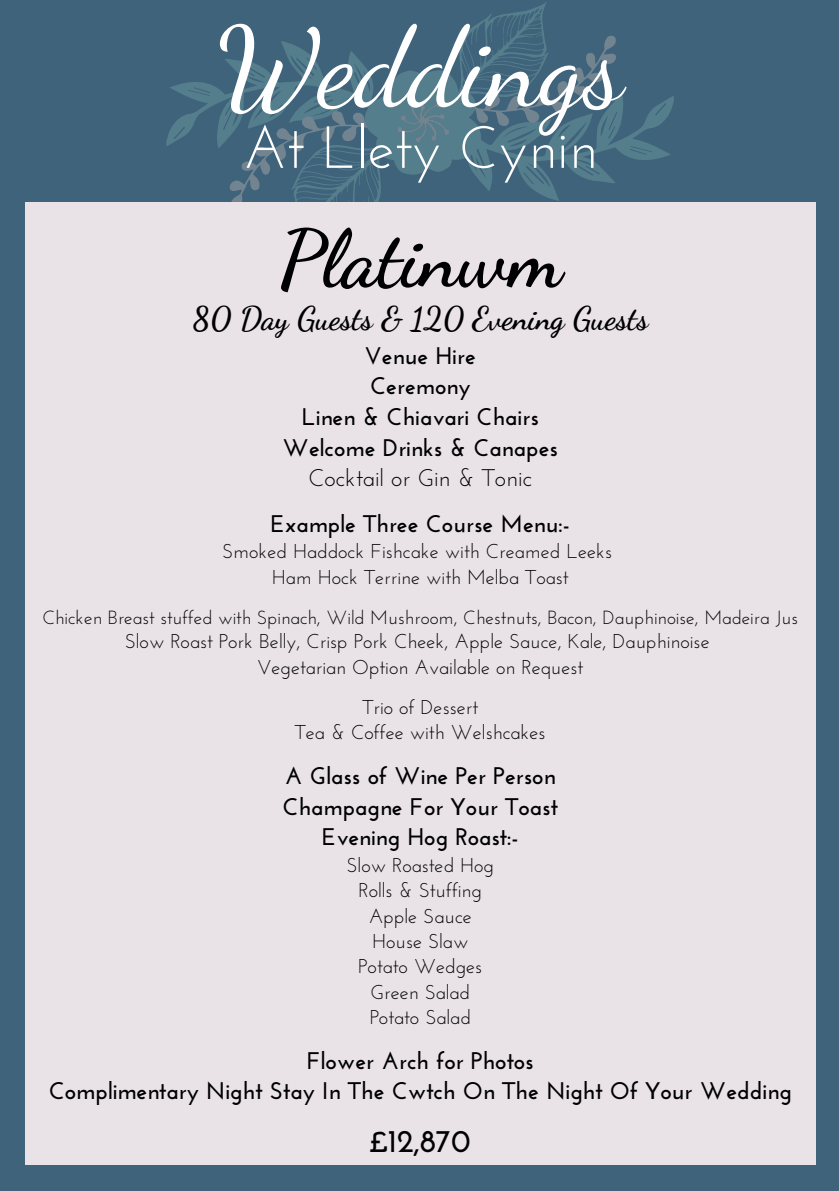
<style>
.page{position:relative;width:839px;height:1191px;background:#fff}
.page>*{position:absolute;margin:0;border:0;box-sizing:border-box;transform-origin:0 0}
.t1{font:112px "Dancing Script";color:#fff}
.t2{font:700 80px "Dancing Script";color:#000}
.t3{font:59.2px "Josefin Sans";color:#fff}
.t4{font:700 32px "Dancing Script";color:#000}
.t5{font:700 32px "Josefin Sans";color:#000}
.t6{font:700 24px/30.6px "Josefin Sans";color:#000;text-align:center}
.t7{font:24px "Josefin Sans";color:#000}
.t8{font:20px/25.4px "Josefin Sans";color:#000;text-align:center}
.t9{font:19px "Josefin Sans";color:#000}
</style>
<div class="page">
<div style="left:0;top:0;width:838px;height:1191px;background:#3f637b"></div>
<svg style="left:166px;top:2px;width:508px;height:200px"></svg>
<div style="left:25px;top:202px;width:790px;height:963px;background:#e9e3e7"></div>
<h1 class="t1" style="left:217px;top:1px;width:408px">Weddings</h1>
<h3 class="t3" style="left:243px;top:123px;width:356px">At Llety Cynin</h3>
<h2 class="t2" style="left:278px;top:212px;width:285px">Platinwm</h2>
<h3 class="t4" style="left:192px;top:300px;width:457px">80 Day Guests &amp; 120 Evening Guests</h3>
<p class="t6" style="left:282px;top:342px;width:277px">Venue Hire<br>Ceremony<br>Linen &amp; Chiavari Chairs<br>Welcome Drinks &amp; Canapes</p>
<p class="t7" style="left:308px;top:468px;width:225px">Cocktail or Gin &amp; Tonic</p>
<p class="t6" style="left:270px;top:511px;width:301px">Example Three Course Menu:-</p>
<p class="t8" style="left:222px;top:541px;width:391px">Smoked Haddock Fishcake with Creamed Leeks<br>Ham Hock Terrine with Melba Toast</p>
<p class="t9" style="left:42px;top:610px;width:757px">Chicken Breast stuffed with Spinach, Wild Mushroom, Chestnuts, Bacon, Dauphinoise, Madeira Jus</p>
<p class="t8" style="left:125px;top:631px;width:586px">Slow Roast Pork Belly, Crisp Pork Cheek, Apple Sauce, Kale, Dauphinoise<br>Vegetarian Option Available on Request</p>
<p class="t8" style="left:295px;top:696px;width:252px">Trio of Dessert<br>Tea &amp; Coffee with Welshcakes</p>
<p class="t6" style="left:282px;top:763px;width:277px">A Glass of Wine Per Person<br>Champagne For Your Toast<br>Evening Hog Roast:-</p>
<p class="t8" style="left:346px;top:854px;width:149px">Slow Roasted Hog<br>Rolls &amp; Stuffing<br>Apple Sauce<br>House Slaw<br>Potato Wedges<br>Green Salad<br>Potato Salad</p>
<p class="t6" style="left:49px;top:1047px;width:744px">Flower Arch for Photos<br>Complimentary Night Stay In The Cwtch On The Night Of Your Wedding</p>
<h3 class="t5" style="left:369px;top:1128px;width:103px">£12,870</h3>
</div>
